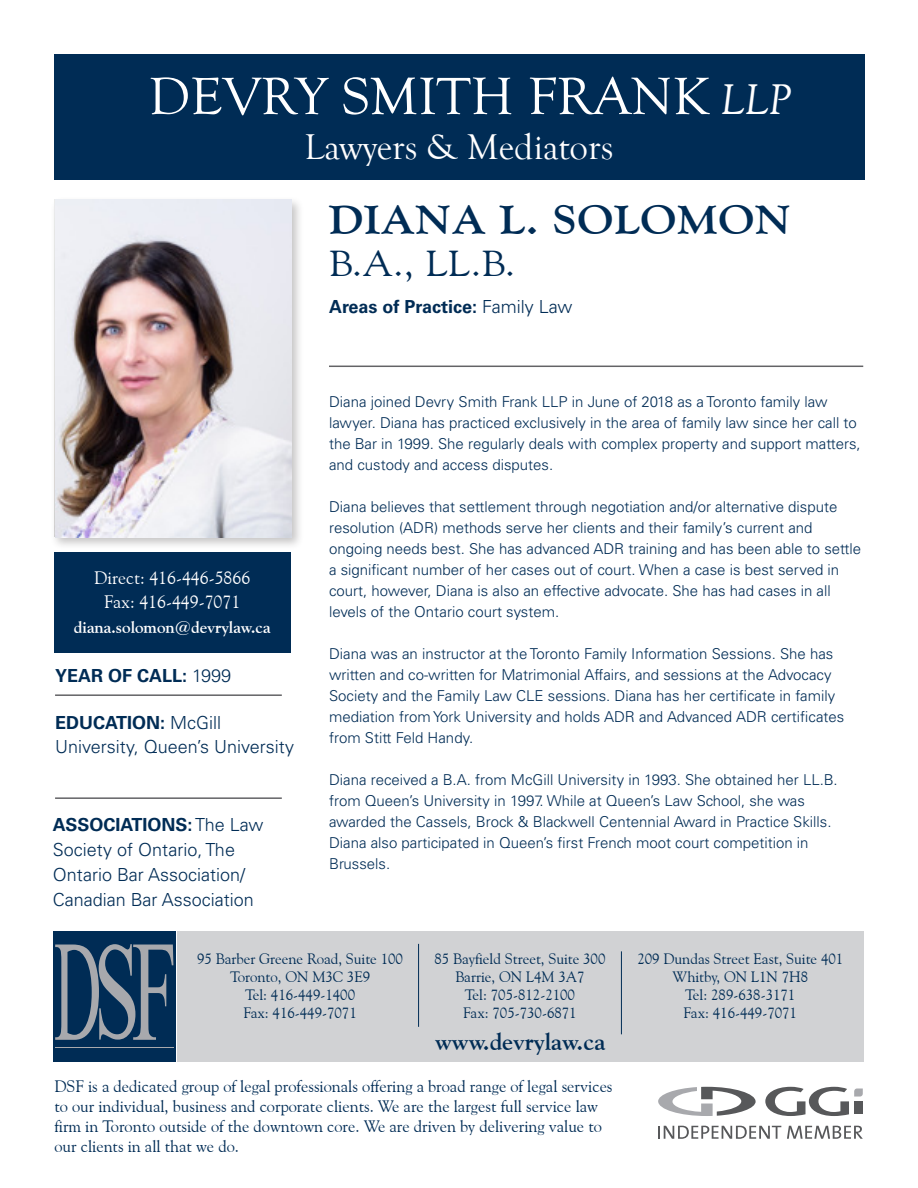
<style>
.page{position:relative;width:918px;height:1188px;background:#fff}
.page>*{position:absolute;margin:0;border:0;box-sizing:border-box;transform-origin:0 0}
.t1{font:54px "Goudy Old Style T";color:#fff;scale:1.04 1}
.t2{font:700 40.5px "Goudy Old Style BT";letter-spacing:.02em;color:#002c55;scale:1.1 1}
.t3{font:36.75px "Goudy Old Style T";color:#fff}
.t4{font:36px "Goudy Old Style BT";color:#002c55;scale:1.1 1}
.t5{font:700 24px "Goudy Old Style BT";color:#002c55}
.t6{font:300 18px/24.8px "Univers LT Std";color:#002c55}
.t7{font:700 18px "Univers LT Std";color:#002c55}
.t8{font:18px/24.8px "Goudy Old Style BT";color:#fff;text-align:center}
.t9{font:16.5px/19.8px "Goudy Old Style BT";color:#002c55}
.t10{font:700 16.5px "Goudy Old Style BT";color:#fff}
.t11{font:300 15px/21px "Univers LT Std";color:#002c55}
.t12{font:15px/18px "Goudy Old Style BT";color:#002c55;text-align:center}
.s1{font-style:italic;font-size:44.1px}
.s2{font-weight:300}
.s3{font-weight:700}
</style>
<div class="page">
<div style="left:54px;top:54px;width:810px;height:125px;background:#002c55"></div>
<div style="left:54px;top:553px;width:237px;height:100px;background:#002c55"></div>
<div style="left:51px;top:196px;width:253px;height:354px;background:#231f20;opacity:.26"></div>
<hr style="left:55px;top:694px;width:227px;height:2px;background:#636366">
<hr style="left:329px;top:366px;width:534px;height:1px;background:#636366">
<hr style="left:55px;top:797px;width:227px;height:2px;background:#636366">
<svg style="left:765px;top:1087px;width:98px;height:29px"></svg>
<svg style="left:658px;top:1087px;width:98px;height:29px"></svg>
<svg style="left:658px;top:1126px;width:123px;height:13px"></svg>
<svg style="left:787px;top:1126px;width:76px;height:13px"></svg>
<div style="left:177px;top:931px;width:687px;height:130px;background:#d1d2d4"></div>
<div style="left:54px;top:931px;width:122px;height:130px;background:#002c55"></div>
<svg style="left:55px;top:944px;width:118px;height:96px"></svg>
<hr style="left:55px;top:1047px;width:118px;height:1px;background:#a8a9ad">
<hr style="left:418px;top:944px;width:1px;height:83px;background:#002c55">
<hr style="left:621px;top:951px;width:1px;height:83px;background:#002c55">
<img style="left:55px;top:200px;width:237px;height:337px">
<h1 class="t1" style="left:148px;top:75px;width:619px">DEVRY SMITH FRANK <span class="s1">LLP</span></h1>
<h3 class="t3" style="left:304px;top:132px;width:311px">Lawyers &amp; Mediators</h3>
<h2 class="t2" style="left:329px;top:204px;width:421px">DIANA L. SOLOMON</h2>
<h3 class="t4" style="left:329px;top:249px;width:171px">B.A., LL.B.</h3>
<p class="t8" style="left:94px;top:566px;width:158px">Direct: 416-446-5866<br>Fax: 416-449-7071</p>
<p class="t10" style="left:74px;top:621px;width:198px">diana.solomon@devrylaw.ca</p>
<p class="t7" style="left:55px;top:665px;width:178px">YEAR OF CALL: <span class="s2">1999</span></p>
<p class="t6" style="left:55px;top:711px;width:240px"><span class="s3">EDUCATION:</span> McGill<br>University, Queen’s University</p>
<p class="t6" style="left:53px;top:814px;width:212px"><span class="s3">ASSOCIATIONS:</span> The Law<br>Society of Ontario, The<br>Ontario Bar Association/<br>Canadian Bar Association</p>
<p class="t7" style="left:329px;top:296px;width:245px">Areas of Practice: <span class="s2">Family Law</span></p>
<p class="t11" style="left:329px;top:393px;width:533px">Diana joined Devry Smith Frank LLP in June of 2018 as a Toronto family law lawyer. Diana has practiced exclusively in the area of family law since her call to the Bar in 1999. She regularly deals with complex property and support matters, and custody and access disputes.</p>
<p class="t11" style="left:329px;top:498px;width:534px">Diana believes that settlement through negotiation and/or alternative dispute resolution (ADR) methods serve her clients and their family’s current and ongoing needs best. She has advanced ADR training and has been able to settle a significant number of her cases out of court. When a case is best served in court, however, Diana is also an effective advocate. She has had cases in all levels of the Ontario court system.</p>
<p class="t11" style="left:329px;top:645px;width:517px">Diana was an instructor at the Toronto Family Information Sessions. She has written and co-written for Matrimonial Affairs, and sessions at the Advocacy Society and the Family Law CLE sessions. Diana has her certificate in family mediation from York University and holds ADR and Advanced ADR certificates from Stitt Feld Handy.</p>
<p class="t11" style="left:329px;top:771px;width:510px">Diana received a B.A. from McGill University in 1993. She obtained her LL.B. from Queen’s University in 1997. While at Queen’s Law School, she was awarded the Cassels, Brock &amp; Blackwell Centennial Award in Practice Skills.<br>Diana also participated in Queen’s first French moot court competition in Brussels.</p>
<p class="t12" style="left:197px;top:951px;width:207px">95 Barber Greene Road, Suite 100<br>Toronto, ON M3C 3E9<br>Tel: 416-449-1400<br>Fax: 416-449-7071</p>
<p class="t12" style="left:637px;top:951px;width:207px">209 Dundas Street East, Suite 401<br>Whitby, ON L1N 7H8<br>Tel: 289-638-3171<br>Fax: 416-449-7071</p>
<p class="t12" style="left:435px;top:951px;width:172px">85 Bayfield Street, Suite 300<br>Barrie, ON L4M 3A7<br>Tel: 705-812-2100<br>Fax: 705-730-6871</p>
<h3 class="t5" style="left:435px;top:1032px;width:172px">www.devrylaw.ca</h3>
<p class="t9" style="left:54px;top:1078px;width:560px">DSF is a dedicated group of legal professionals offering a broad range of legal services to our individual, business and corporate clients. We are the largest full service law firm in Toronto outside of the downtown core. We are driven by delivering value to our clients in all that we do.</p>
</div>
